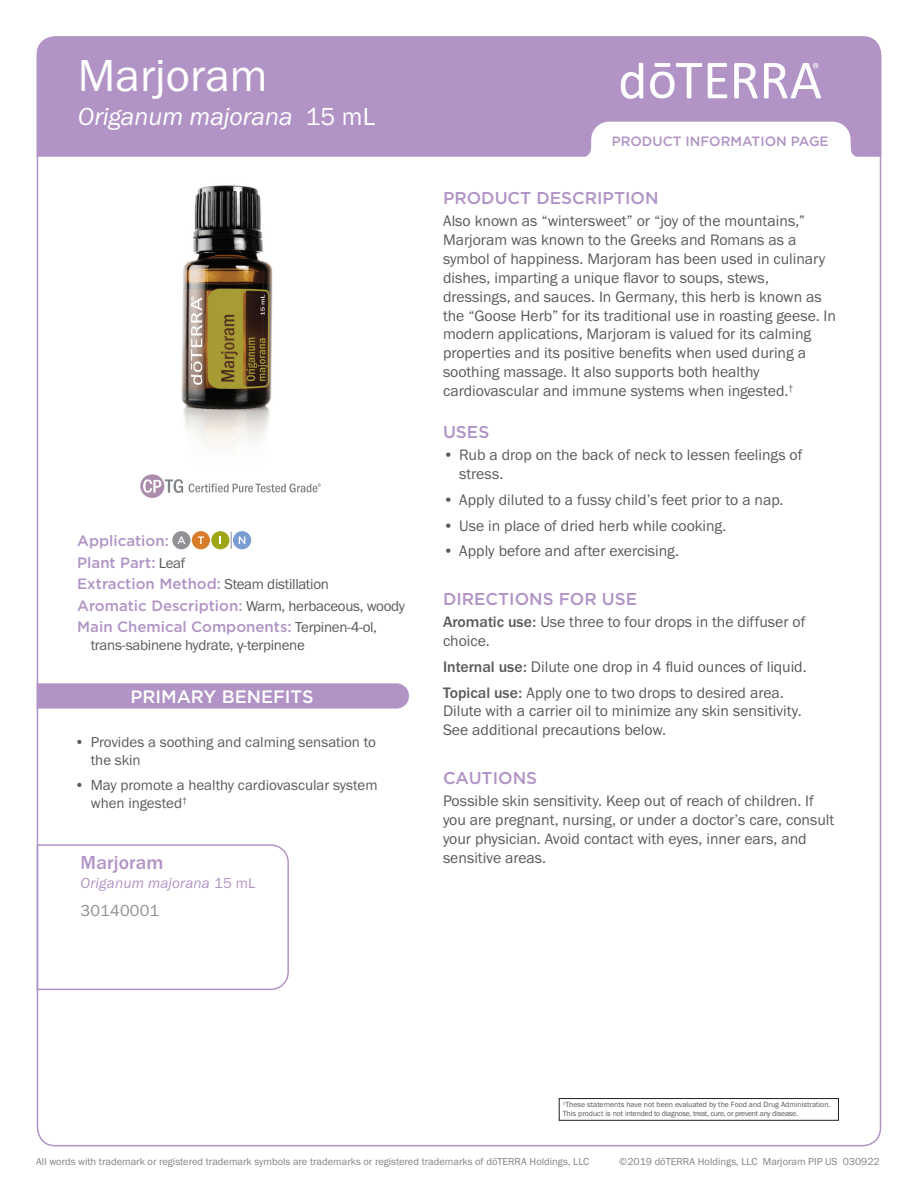
<style>
.page{position:relative;width:918px;height:1188px;background:#fff}
.page>*{position:absolute;margin:0;border:0;box-sizing:border-box;transform-origin:0 0}
.t1{font:46.5px "Franklin Gothic URW Boo";color:#fff}
.t2{font:25.5px "Franklin Gothic URW Boo Ita";color:#fff}
.Tag_details{font:500 19.5px "Franklin Gothic URW";letter-spacing:.01em;color:#b194c5}
.t3{font:500 18px "Gotham";color:#fff}
.Purple_Headers{font:500 17.1px "Gotham";color:#b194c5}
.Tag_details-2{font:16.5px "Franklin Gothic URW Boo";letter-spacing:.01em;color:#8d8f92}
.Body{font:15.75px/18.9px "Franklin Gothic URW Boo";color:#5a5a5d}
.Directions_Bold_Attr{font:15.75px/18.9px "Franklin Gothic URW Boo";color:#5a5a5d}
.Oil_Attribute_Panel{font:15px/18px "Franklin Gothic URW Boo";letter-spacing:-.01em;color:#5a5a5d}
.Oil_Attribute_Panel-2{font:500 15px "Gotham";color:#b194c5}
.Tag_details-3{font:15px "Franklin Gothic URW Boo Ita";letter-spacing:.01em;color:#b194c5}
.t4{font:500 13.5px "Gotham";color:#b194c5}
.t5{font:10.5px "Franklin Gothic URW Boo";color:#808285}
.t6{font:7.8px/8.6px "Franklin Gothic URW Boo";letter-spacing:-.01em;color:#57585a}
.s1{font-family:"Franklin Gothic URW Boo"}
.s2{font-family:"Franklin Gothic URW Boo";font-weight:400;color:#5a5a5d}
.s3{font-family:"Gotham";font-weight:500;color:#b194c5}
.s4{font-family:"Myriad Pro"}
.s5{font-family:"Franklin Gothic URW";font-weight:500}
</style>
<div class="page">
<div style="left:37px;top:36px;width:844px;height:121px;background:#b194c5"></div>
<svg style="left:734px;top:63px;width:24px;height:35px"></svg>
<svg style="left:708px;top:63px;width:19px;height:35px"></svg>
<svg style="left:650px;top:63px;width:52px;height:35px"></svg>
<svg style="left:621px;top:63px;width:22px;height:36px"></svg>
<svg style="left:764px;top:63px;width:57px;height:35px"></svg>
<svg style="left:581px;top:122px;width:280px;height:35px"></svg>
<div style="left:559px;top:1098px;width:280px;height:22px;border:1px solid #231f20"></div>
<svg style="left:140px;top:474px;width:43px;height:24px"></svg>
<svg style="left:189px;top:483px;width:132px;height:9px"></svg>
<img style="left:181px;top:185px;width:92px;height:260px">
<svg style="left:231px;top:532px;width:1px;height:17px"></svg>
<div style="left:172px;top:531px;width:19px;height:18px;background:#919295;border-radius:50%"></div>
<svg style="left:177px;top:536px;width:8px;height:8px"></svg>
<div style="left:192px;top:531px;width:18px;height:18px;background:#d77c29;border-radius:50%"></div>
<svg style="left:198px;top:536px;width:6px;height:8px"></svg>
<div style="left:211px;top:531px;width:18px;height:18px;background:#9ea615;border-radius:50%"></div>
<div style="left:233px;top:531px;width:18px;height:18px;background:#799cd1;border-radius:50%"></div>
<svg style="left:239px;top:536px;width:6px;height:8px"></svg>
<svg style="left:37px;top:683px;width:372px;height:26px;background:#b397c7"></svg>
<svg style="left:36px;top:844px;width:253px;height:147px"></svg>
<p class="t1" style="left:78px;top:47px;width:191px">Marjoram</p>
<p class="t2" style="left:78px;top:100px;width:299px">Origanum majorana <span class="s1">15 mL</span></p>
<p class="Oil_Attribute_Panel-2" style="left:77px;top:531px;width:93px">Application:</p>
<p class="Oil_Attribute_Panel-2" style="left:77px;top:553px;width:110px">Plant Part: <span class="s2">Leaf</span></p>
<p class="Oil_Attribute_Panel-2" style="left:77px;top:574px;width:253px">Extraction Method: <span class="s2">Steam distillation</span></p>
<p class="Oil_Attribute_Panel" style="left:77px;top:596px;width:330px"><span class="s3">Aromatic Description:</span> Warm, herbaceous, woody</p>
<p class="Oil_Attribute_Panel" style="left:91px;top:618px;width:288px;text-indent:-14px"><span class="s3">Main Chemical Components:</span> Terpinen-4-ol, trans-sabinene hydrate, <span class="s4">γ</span>-terpinene</p>
<p class="t3" style="left:130px;top:685px;width:185px">PRIMARY BENEFITS</p>
<p class="Oil_Attribute_Panel" style="left:91px;top:733px;width:287px;text-indent:-16px">• Provides a soothing and calming sensation to the skin</p>
<p class="Oil_Attribute_Panel" style="left:91px;top:775px;width:288px;text-indent:-16px">• May promote a healthy cardiovascular system when ingested<sup>†</sup></p>
<p class="Tag_details" style="left:81px;top:850px;width:84px">Marjoram</p>
<p class="Tag_details-3" style="left:81px;top:874px;width:176px">Origanum majorana <span class="s1">15 mL</span></p>
<p class="Tag_details-2" style="left:81px;top:900px;width:80px">30140001</p>
<p class="t4" style="left:612px;top:132px;width:218px">PRODUCT INFORMATION PAGE</p>
<p class="Purple_Headers" style="left:443px;top:187px;width:217px">PRODUCT DESCRIPTION</p>
<p class="Body" style="left:443px;top:211px;width:395px">Also known as “wintersweet” or “joy of the mountains,” Marjoram was known to the Greeks and Romans as a symbol of happiness. Marjoram has been used in culinary dishes, imparting a unique flavor to soups, stews, dressings, and sauces. In Germany, this herb is known as the “Goose Herb” for its traditional use in roasting geese. In modern applications, Marjoram is valued for its calming properties and its positive benefits when used during a soothing massage. It also supports both healthy cardiovascular and immune systems when ingested.<sup>†</sup></p>
<p class="Purple_Headers" style="left:443px;top:421px;width:48px">USES</p>
<p class="Body" style="left:459px;top:445px;width:345px;text-indent:-16px">• Rub a drop on the back of neck to lessen feelings of stress.</p>
<p class="Body" style="left:443px;top:490px;width:342px">• Apply diluted to a fussy child’s feet prior to a nap.</p>
<p class="Body" style="left:443px;top:516px;width:285px">• Use in place of dried herb while cooking.</p>
<p class="Body" style="left:443px;top:541px;width:238px">• Apply before and after exercising.</p>
<p class="Purple_Headers" style="left:443px;top:588px;width:196px">DIRECTIONS FOR USE</p>
<p class="Directions_Bold_Attr" style="left:443px;top:612px;width:364px"><span class="s5">Aromatic use:</span> Use three to four drops in the diffuser of choice.</p>
<p class="Directions_Bold_Attr" style="left:443px;top:657px;width:365px"><span class="s5">Internal use:</span> Dilute one drop in 4 fluid ounces of liquid.</p>
<p class="Directions_Bold_Attr" style="left:443px;top:683px;width:360px"><span class="s5">Topical use:</span> Apply one to two drops to desired area.<br>Dilute with a carrier oil to minimize any skin sensitivity.<br>See additional precautions below.</p>
<p class="Purple_Headers" style="left:443px;top:767px;width:96px">CAUTIONS</p>
<p class="Body" style="left:443px;top:791px;width:393px">Possible skin sensitivity. Keep out of reach of children. If you are pregnant, nursing, or under a doctor’s care, consult your physician. Avoid contact with eyes, inner ears, and sensitive areas.</p>
<p class="t6" style="left:563px;top:1100px;width:269px"><sup>†</sup>These statements have not been evaluated by the Food and Drug Administration.<br>This product is not intended to diagnose, treat, cure, or prevent any disease.</p>
<p class="t5" style="left:36px;top:1155px;width:555px">All words with trademark or registered trademark symbols are trademarks or registered trademarks of dōTERRA Holdings, LLC</p>
<p class="t5" style="left:619px;top:1155px;width:262px">©2019 dōTERRA Holdings, LLC Marjoram PIP US 030922</p>
</div>
